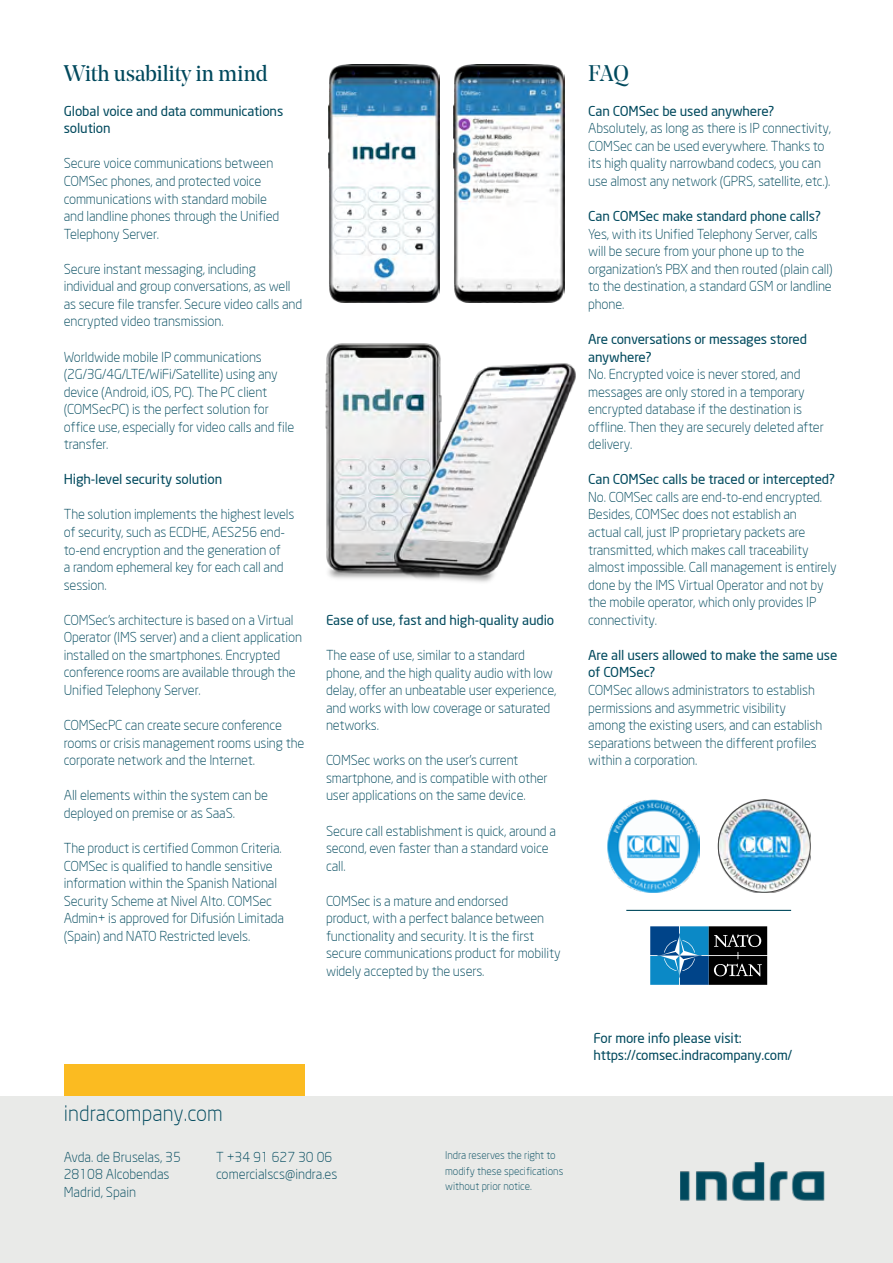
<style>
.page{position:relative;width:893px;height:1263px;background:#fff}
.page>*{position:absolute;margin:0;border:0;box-sizing:border-box;transform-origin:0 0}
.t1{font:22.5px "Noe Display";letter-spacing:-.01em;color:#00495d}
.t2{font:300 21px "Neo Sans";letter-spacing:.005em;color:#00495d}
.t3{font:300 13.5px/17.5px "Neo Sans";letter-spacing:-.01em;color:#00495d}
.t4{font:13.5px/17.5px "Neo Sans";letter-spacing:-.01em;color:#00495d}
.t5{font:300 10.5px/15px "Neo Sans";color:#00495d}
</style>
<div class="page">
<div style="left:64px;top:1064px;width:241px;height:32px;background:#fbbb21"></div>
<div style="left:0;top:1096px;width:893px;height:167px;background:#e9eae8"></div>
<img style="left:329px;top:64px;width:110px;height:239px">
<img style="left:453px;top:64px;width:111px;height:239px">
<img style="left:718px;top:800px;width:93px;height:92px">
<img style="left:607px;top:800px;width:92px;height:92px">
<img style="left:680px;top:1162px;width:145px;height:39px">
<svg style="left:650px;top:926px;width:117px;height:59px;background:#204b68"></svg>
<img style="left:325px;top:343px;width:251px;height:239px">
<hr style="left:626px;top:910px;width:165px;height:1px;background:#00495d">
<h1 class="t1" style="left:64px;top:59px;width:206px">With usability in mind</h1>
<p class="t4" style="left:64px;top:102px;width:221px">Global voice and data communications solution</p>
<p class="t3" style="left:64px;top:155px;width:217px">Secure voice communications between COMSec phones, and protected voice communications with standard mobile and landline phones through the Unified Telephony Server.</p>
<p class="t3" style="left:64px;top:260px;width:240px">Secure instant messaging, including individual and group conversations, as well as secure file transfer. Secure video calls and encrypted video transmission.</p>
<p class="t3" style="left:64px;top:348px;width:232px">Worldwide mobile IP communications (2G/3G/4G/LTE/WiFi/Satellite) using any device (Android, iOS, PC). The PC client (COMSecPC) is the perfect solution for office use, especially for video calls and file transfer.</p>
<p class="t4" style="left:64px;top:470px;width:160px">High-level security solution</p>
<p class="t3" style="left:64px;top:506px;width:232px">The solution implements the highest levels of security, such as ECDHE, AES256 end&shy;to-end encryption and the generation of<br>a random ephemeral key for each call and session.</p>
<p class="t3" style="left:64px;top:611px;width:240px">COMSec’s architecture is based on a Virtual Operator (IMS server) and a client application installed on the smartphones. Encrypted conference rooms are available through the Unified Telephony Server.</p>
<p class="t3" style="left:64px;top:716px;width:242px">COMSecPC can create secure conference rooms or crisis management rooms using the corporate network and the Internet.</p>
<p class="t3" style="left:64px;top:786px;width:206px">All elements within the system can be deployed on premise or as SaaS.</p>
<p class="t3" style="left:64px;top:839px;width:222px">The product is certified Common Criteria.<br>COMSec is qualified to handle sensitive information within the Spanish National Security Scheme at Nivel Alto. COMSec Admin+ is approved for Difusión Limitada (Spain) and NATO Restricted levels.</p>
<p class="t4" style="left:326px;top:611px;width:230px">Ease of use, fast and high-quality audio</p>
<p class="t3" style="left:326px;top:646px;width:232px">The ease of use, similar to a standard phone, and the high quality audio with low delay, offer an unbeatable user experience, and works with low coverage or saturated networks.</p>
<p class="t3" style="left:326px;top:751px;width:223px">COMSec works on the user’s current smartphone, and is compatible with other user applications on the same device.</p>
<p class="t3" style="left:326px;top:822px;width:231px">Secure call establishment is quick, around a second, even faster than a standard voice call.</p>
<p class="t3" style="left:326px;top:892px;width:236px">COMSec is a mature and endorsed<br>product, with a perfect balance between functionality and security. It is the first secure communications product for mobility widely accepted by the users.</p>
<h2 class="t2" style="left:64px;top:1101px;width:160px">indracompany.com</h2>
<p class="t3" style="left:64px;top:1148px;width:119px">Avda. de Bruselas, 35<br>28108 Alcobendas<br>Madrid, Spain</p>
<p class="t3" style="left:216px;top:1148px;width:123px">T +34 91 627 30 06 comercialscs@indra.es</p>
<p class="t5" style="left:445px;top:1148px;width:120px">Indra reserves the right to modify these specifications without prior notice.</p>
<h1 class="t1" style="left:588px;top:59px;width:42px">FAQ</h1>
<p class="t4" style="left:588px;top:102px;width:188px">Can COMSec be used anywhere?</p>
<p class="t3" style="left:588px;top:120px;width:244px">Absolutely, as long as there is IP connectivity, COMSec can be used everywhere. Thanks to its high quality narrowband codecs, you can use almost any network (GPRS, satellite, etc.).</p>
<p class="t4" style="left:588px;top:207px;width:234px">Can COMSec make standard phone calls?</p>
<p class="t3" style="left:588px;top:225px;width:246px">Yes, with its Unified Telephony Server, calls will be secure from your phone up to the organization’s PBX and then routed (plain call) to the destination, a standard GSM or landline phone.</p>
<p class="t4" style="left:588px;top:330px;width:220px">Are conversations or messages stored anywhere?</p>
<p class="t3" style="left:588px;top:365px;width:237px">No. Encrypted voice is never stored, and messages are only stored in a temporary encrypted database if the destination is offline. Then they are securely deleted after delivery.</p>
<p class="t4" style="left:588px;top:470px;width:248px">Can COMSec calls be traced or intercepted?</p>
<p class="t3" style="left:588px;top:488px;width:250px">No. COMSec calls are end-to-end encrypted.<br>Besides, COMSec does not establish an<br>actual call, just IP proprietary packets are transmitted, which makes call traceability almost impossible. Call management is entirely done by the IMS Virtual Operator and not by the mobile operator, which only provides IP connectivity.</p>
<p class="t4" style="left:588px;top:646px;width:251px">Are all users allowed to make the same use of COMSec?</p>
<p class="t3" style="left:588px;top:681px;width:235px">COMSec allows administrators to establish permissions and asymmetric visibility among the existing users, and can establish separations between the different profiles within a corporation.</p>
<p class="t4" style="left:594px;top:1029px;width:200px">For more info please visit: https://comsec.indracompany.com/</p>
</div>
